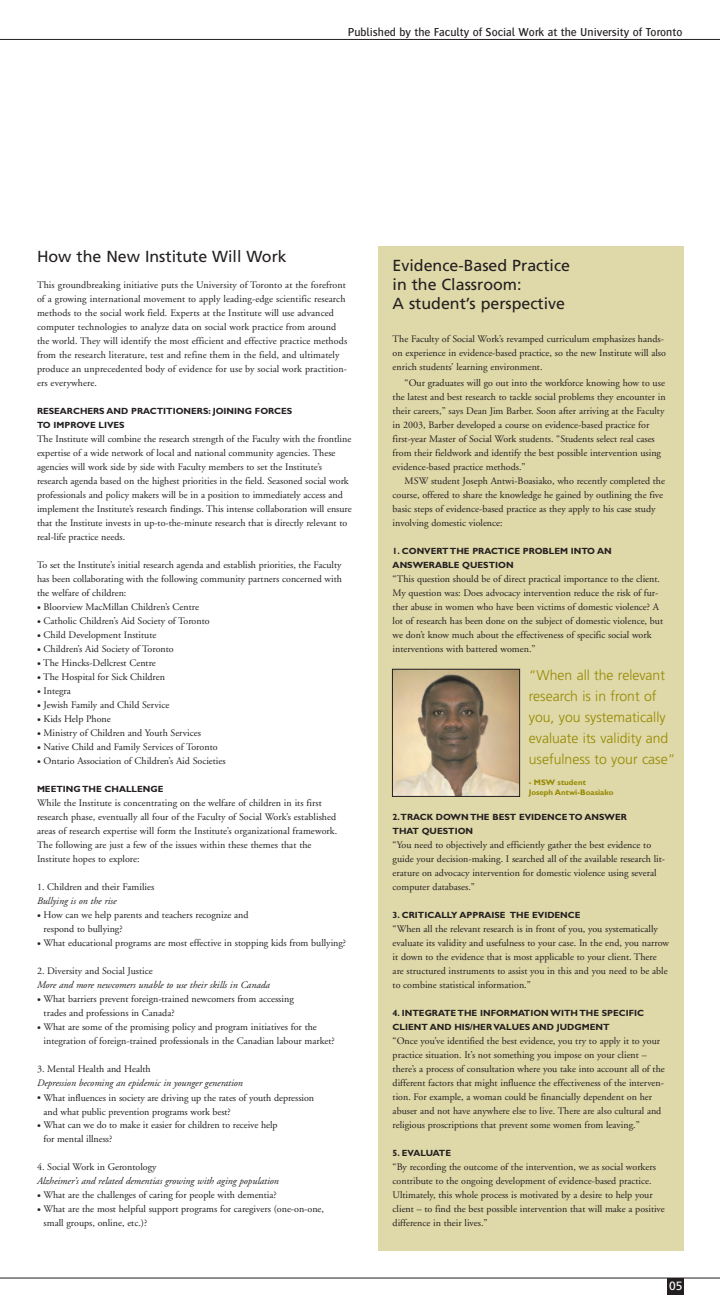
<style>
.page{position:relative;width:720px;height:1314px;background:#fff}
.page>*{position:absolute;margin:0;border:0;box-sizing:border-box;transform-origin:0 0}
.t1{font:16px/19px "Frutiger";color:#231f20}
.t2{font:300 14px/20.8px "Frutiger";color:#958900}
.t3{font:500 12px "Bosis";color:#231f20}
.t4{font:12px "Frutiger";color:#fff}
.t5{font:10px/14px "Adobe Garamond";color:#231f20}
.t6{font:italic 10px "Adobe Garamond";color:#231f20}
.t7{font:700 9px/14px "Gill Sans";color:#231f20}
.t8{font:700 8px/10px "Gill Sans";color:#958900}
</style>
<div class="page">
<div style="left:667px;top:1278px;width:17px;height:17px;background:#231f20"></div>
<hr style="left:0;top:39px;width:720px;height:1px;background:#231f20">
<hr style="left:0;top:1278px;width:720px;height:1px;background:#231f20">
<div style="left:378px;top:247px;width:306px;height:1004px;background:#dfd8a8"></div>
<img style="left:394px;top:671px;width:124px;height:124px">
<div style="left:392px;top:669px;width:128px;height:128px;border:1px solid #231f20"></div>
<p class="t3" style="left:348px;top:25px;width:336px">Published by the Faculty of Social Work at the University of Toronto</p>
<h1 class="t1" style="left:37px;top:248px;width:251px">How the New Institute Will Work</h1>
<p class="t5" style="left:37px;top:279px;width:312px">This groundbreaking initiative puts the University of Toronto at the forefront of a growing international movement to apply leading-edge scientific research methods to the social work field. Experts at the Institute will use advanced computer technologies to analyze data on social work practice from around the world. They will identify the most efficient and effective practice methods from the research literature, test and refine them in the field, and ultimately produce an unprecedented body of evidence for use by social work practition&shy;ers everywhere.</p>
<p class="t7" style="left:37px;top:405px;width:257px">RESEARCHERS AND PRACTITIONERS: JOINING FORCES<br>TO IMPROVE LIVES</p>
<p class="t5" style="left:37px;top:433px;width:316px">The Institute will combine the research strength of the Faculty with the frontline expertise of a wide network of local and national community agencies. These agencies will work side by side with Faculty members to set the Institute’s research agenda based on the highest priorities in the field. Seasoned social work professionals and policy makers will be in a position to immediately access and implement the Institute’s research findings. This intense collaboration will ensure that the Institute invests in up-to-the-minute research that is directly relevant to real-life practice needs.</p>
<p class="t5" style="left:37px;top:559px;width:307px;text-align:justify">To set the Institute’s initial research agenda and establish priorities, the Faculty has been collaborating with the following community partners concerned with the welfare of children:</p>
<p class="t5" style="left:37px;top:601px;width:164px">• Bloorview MacMillan Children’s Centre</p>
<p class="t5" style="left:37px;top:615px;width:174px">• Catholic Children’s Aid Society of Toronto</p>
<p class="t5" style="left:37px;top:629px;width:121px">• Child Development Institute</p>
<p class="t5" style="left:37px;top:643px;width:138px">• Children’s Aid Society of Toronto</p>
<p class="t5" style="left:37px;top:657px;width:120px">• The Hincks-Dellcrest Centre</p>
<p class="t5" style="left:37px;top:671px;width:129px">• The Hospital for Sick Children</p>
<p class="t5" style="left:37px;top:685px;width:35px">• Integra</p>
<p class="t5" style="left:37px;top:699px;width:134px">• Jewish Family and Child Service</p>
<p class="t5" style="left:37px;top:713px;width:75px">• Kids Help Phone</p>
<p class="t5" style="left:37px;top:727px;width:165px">• Ministry of Children and Youth Services</p>
<p class="t5" style="left:37px;top:741px;width:182px">• Native Child and Family Services of Toronto</p>
<p class="t5" style="left:37px;top:755px;width:190px">• Ontario Association of Children’s Aid Societies</p>
<p class="t7" style="left:37px;top:783px;width:128px">MEETING THE CHALLENGE</p>
<p class="t5" style="left:37px;top:797px;width:302px">While the Institute is concentrating on the welfare of children in its first research phase, eventually all four of the Faculty of Social Work’s established areas of research expertise will form the Institute’s organizational framework.<br>The following are just a few of the issues within these themes that the Institute hopes to explore:</p>
<p class="t5" style="left:37px;top:881px;width:119px">1. Children and their Families</p>
<p class="t6" style="left:37px;top:897px;width:81px">Bullying is on the rise</p>
<p class="t5" style="left:44px;top:909px;width:206px;text-indent:-7px">• How can we help parents and teachers recognize and respond to bullying?</p>
<p class="t5" style="left:37px;top:937px;width:311px">• What educational programs are most effective in stopping kids from bullying?</p>
<p class="t5" style="left:37px;top:965px;width:117px">2. Diversity and Social Justice</p>
<p class="t6" style="left:37px;top:981px;width:234px">More and more newcomers unable to use their skills in Canada</p>
<p class="t5" style="left:44px;top:993px;width:252px;text-indent:-7px">• What barriers prevent foreign-trained newcomers from accessing trades and professions in Canada?</p>
<p class="t5" style="left:44px;top:1021px;width:293px;text-indent:-7px">• What are some of the promising policy and program initiatives for the integration of foreign-trained professionals in the Canadian labour market?</p>
<p class="t5" style="left:37px;top:1063px;width:115px">3. Mental Health and Health</p>
<p class="t6" style="left:37px;top:1079px;width:207px">Depression becoming an epidemic in younger generation</p>
<p class="t5" style="left:44px;top:1092px;width:272px;text-indent:-6px">• What influences in society are driving up the rates of youth depression and what public prevention programs work best?</p>
<p class="t5" style="left:44px;top:1119px;width:236px;text-indent:-6px">• What can we do to make it easier for children to receive help for mental illness?</p>
<p class="t5" style="left:37px;top:1161px;width:121px">4. Social Work in Gerontology</p>
<p class="t6" style="left:37px;top:1177px;width:243px">Alzheimer’s and related dementias growing with aging population</p>
<p class="t5" style="left:37px;top:1189px;width:241px">• What are the challenges of caring for people with dementia?</p>
<p class="t5" style="left:44px;top:1203px;width:282px;text-indent:-7px">• What are the most helpful support programs for caregivers (one-on-one, small groups, online, etc.)?</p>
<h1 class="t1" style="left:393px;top:258px;width:179px">Evidence-Based Practice in the Classroom:<br>A student’s perspective</h1>
<p class="t5" style="left:393px;top:333px;width:275px">The Faculty of Social Work’s revamped curriculum emphasizes hands&shy;on experience in evidence-based practice, so the new Institute will also enrich students’ learning environment.</p>
<p class="t5" style="left:393px;top:377px;width:275px;text-indent:12px">“Our graduates will go out into the workforce knowing how to use the latest and best research to tackle social problems they encounter in their careers,” says Dean Jim Barber. Soon after arriving at the Faculty in 2003, Barber developed a course on evidence-based practice for first-year Master of Social Work students. “Students select real cases from their fieldwork and identify the best possible intervention using evidence-based practice methods.”</p>
<p class="t5" style="left:393px;top:475px;width:274px;text-indent:12px">MSW student Joseph Antwi-Boasiako, who recently completed the course, offered to share the knowledge he gained by outlining the five basic steps of evidence-based practice as they apply to his case study involving domestic violence:</p>
<p class="t7" style="left:393px;top:545px;width:221px">1. CONVERT THE PRACTICE PROBLEM INTO AN<br>ANSWERABLE QUESTION</p>
<p class="t5" style="left:393px;top:573px;width:272px">“This question should be of direct practical importance to the client.<br>My question was: Does advocacy intervention reduce the risk of fur&shy;ther abuse in women who have been victims of domestic violence? A lot of research has been done on the subject of domestic violence, but we don’t know much about the effectiveness of specific social work interventions with battered women.”</p>
<h2 class="t2" style="left:529px;top:666px;width:148px">“When all the relevant research is in front of you, you systematically evaluate its validity and usefulness to your case”</h2>
<p class="t8" style="left:529px;top:778px;width:86px">- MSW student<br>Joseph Antwi-Boasiako</p>
<p class="t7" style="left:393px;top:811px;width:236px">2.TRACK DOWN THE BEST EVIDENCE TO ANSWER<br>THAT QUESTION</p>
<p class="t5" style="left:393px;top:839px;width:274px">“You need to objectively and efficiently gather the best evidence to guide your decision-making. I searched all of the available research lit&shy;erature on advocacy intervention for domestic violence using several computer databases.”</p>
<p class="t7" style="left:393px;top:909px;width:189px">3. CRITICALLY APPRAISE THE EVIDENCE</p>
<p class="t5" style="left:393px;top:923px;width:278px">“When all the relevant research is in front of you, you systematically evaluate its validity and usefulness to your case. In the end, you narrow it down to the evidence that is most applicable to your client. There are structured instruments to assist you in this and you need to be able to combine statistical information.”</p>
<p class="t7" style="left:393px;top:1007px;width:253px">4. INTEGRATE THE INFORMATION WITH THE SPECIFIC<br>CLIENT AND HIS/HER VALUES AND JUDGMENT</p>
<p class="t5" style="left:393px;top:1035px;width:274px">“Once you’ve identified the best evidence, you try to apply it to your practice situation. It’s not something you impose on your client – there’s a process of consultation where you take into account all of the different factors that might influence the effectiveness of the interven&shy;tion. For example, a woman could be financially dependent on her abuser and not have anywhere else to live. There are also cultural and religious proscriptions that prevent some women from leaving.”</p>
<p class="t7" style="left:393px;top:1147px;width:60px">5. EVALUATE</p>
<p class="t5" style="left:393px;top:1161px;width:274px">“By recording the outcome of the intervention, we as social workers contribute to the ongoing development of evidence-based practice.<br>Ultimately, this whole process is motivated by a desire to help your client – to find the best possible intervention that will make a positive difference in their lives.”</p>
<p class="t4" style="left:669px;top:1281px;width:15px">05</p>
</div>
